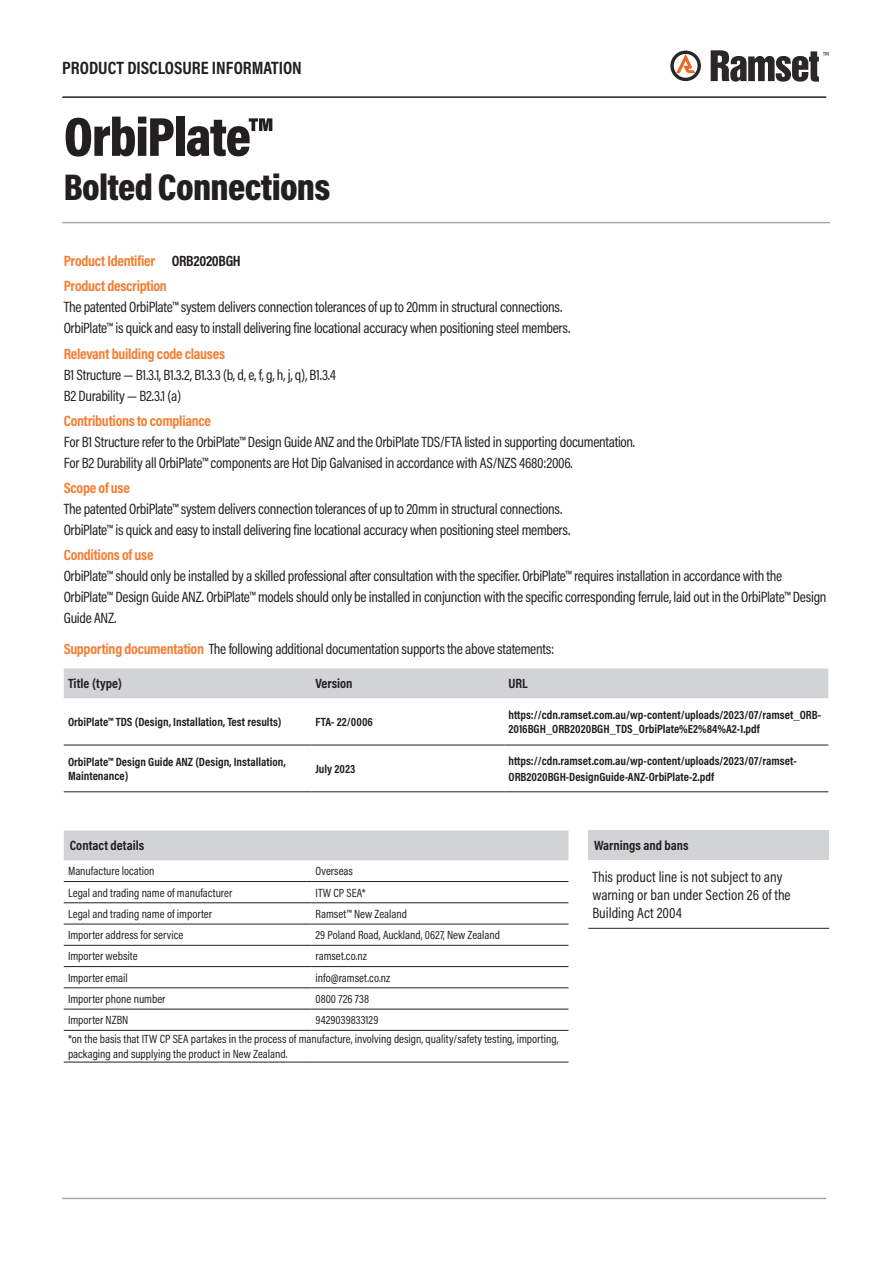
<style>
.page{position:relative;width:893px;height:1263px;background:#fff}
.page>*{position:absolute;margin:0;border:0;box-sizing:border-box;transform-origin:0 0}
.t1{font:900 55.5px "Acumin Pro Cond";letter-spacing:-.02em;color:#231f20}
.t2{font:900 37.5px "Acumin Pro Cond";letter-spacing:-.02em;color:#231f20}
.t3{font:700 18px "Acumin Pro Cond";color:#231f20}
.t4{font:15px/21px "Acumin Pro Cond";letter-spacing:-.02em;color:#231f20}
.t5{font:700 15px/25.2px "Acumin Pro Cond";letter-spacing:-.02em;color:#f47d30}
.t6{font:15px/18px "Acumin Pro Cond";color:#231f20}
.t7{font:700 13.5px "Acumin Pro Cond";color:#231f20}
.t8{font:12px/19.4px "Acumin Pro Cond";color:#231f20}
.t9{font:700 12px/14.4px "Acumin Pro Cond";color:#231f20}
.s1{color:#231f20}
.s2{font-weight:700;color:#f47d30}
</style>
<div class="page">
<svg style="left:670px;top:51px;width:31px;height:30px"></svg>
<svg style="left:711px;top:50px;width:117px;height:32px"></svg>
<hr style="left:62px;top:96px;width:764px;height:2px;background:#231f20">
<hr style="left:62px;top:222px;width:768px;height:1px;background:#a7a9ac">
<hr style="left:62px;top:1198px;width:764px;height:1px;background:#a7a9ac">
<div style="left:64px;top:668px;width:764px;height:30px;background:#d1d3d4"></div>
<hr style="left:64px;top:791px;width:247px;height:1px;background:#231f20">
<hr style="left:311px;top:791px;width:193px;height:1px;background:#231f20">
<hr style="left:504px;top:791px;width:324px;height:1px;background:#231f20">
<hr style="left:64px;top:745px;width:247px;height:1px;background:#231f20">
<hr style="left:311px;top:745px;width:193px;height:1px;background:#231f20">
<hr style="left:504px;top:745px;width:324px;height:1px;background:#231f20">
<div style="left:64px;top:830px;width:504px;height:30px;background:#d1d3d4"></div>
<hr style="left:64px;top:881px;width:247px;height:1px;background:#231f20">
<hr style="left:311px;top:881px;width:257px;height:1px;background:#231f20">
<hr style="left:64px;top:902px;width:247px;height:1px;background:#231f20">
<hr style="left:311px;top:902px;width:257px;height:1px;background:#231f20">
<hr style="left:64px;top:924px;width:247px;height:1px;background:#231f20">
<hr style="left:311px;top:924px;width:257px;height:1px;background:#231f20">
<hr style="left:64px;top:945px;width:247px;height:1px;background:#231f20">
<hr style="left:311px;top:945px;width:257px;height:1px;background:#231f20">
<hr style="left:64px;top:966px;width:247px;height:1px;background:#231f20">
<hr style="left:311px;top:966px;width:257px;height:1px;background:#231f20">
<hr style="left:64px;top:987px;width:247px;height:1px;background:#231f20">
<hr style="left:311px;top:987px;width:257px;height:1px;background:#231f20">
<hr style="left:64px;top:1009px;width:247px;height:1px;background:#231f20">
<hr style="left:311px;top:1009px;width:257px;height:1px;background:#231f20">
<hr style="left:64px;top:1030px;width:247px;height:1px;background:#231f20">
<hr style="left:311px;top:1030px;width:257px;height:1px;background:#231f20">
<hr style="left:64px;top:1062px;width:247px;height:1px;background:#231f20">
<hr style="left:311px;top:1062px;width:257px;height:1px;background:#231f20">
<div style="left:588px;top:830px;width:241px;height:30px;background:#d1d3d4"></div>
<hr style="left:588px;top:928px;width:241px;height:1px;background:#231f20">
<p class="t3" style="left:62px;top:55px;width:241px">PRODUCT DISCLOSURE INFORMATION</p>
<h1 class="t1" style="left:64px;top:100px;width:210px">OrbiPlate™</h1>
<h2 class="t2" style="left:64px;top:163px;width:268px">Bolted Connections</h2>
<p class="t5" style="left:64px;top:248px;width:179px">Product Identifier <span class="s1">ORB2020BGH<br></span>Product description</p>
<p class="t4" style="left:64px;top:296px;width:508px">The patented OrbiPlate™ system delivers connection tolerances of up to 20mm in structural connections.<br>OrbiPlate™ is quick and easy to install delivering fine locational accuracy when positioning steel members.</p>
<p class="t5" style="left:64px;top:340px;width:163px">Relevant building code clauses</p>
<p class="t4" style="left:64px;top:364px;width:274px">B1 Structure — B1.3.1, B1.3.2, B1.3.3 (b, d, e, f, g, h, j, q), B1.3.4<br>B2 Durability — B2.3.1 (a)</p>
<p class="t5" style="left:64px;top:408px;width:149px">Contributions to compliance</p>
<p class="t4" style="left:64px;top:431px;width:573px">For B1 Structure refer to the OrbiPlate™ Design Guide ANZ and the OrbiPlate TDS/FTA listed in supporting documentation.<br>For B2 Durability all OrbiPlate™ components are Hot Dip Galvanised in accordance with AS/NZS 4680:2006.</p>
<p class="t5" style="left:64px;top:475px;width:68px">Scope of use</p>
<p class="t4" style="left:64px;top:498px;width:508px">The patented OrbiPlate™ system delivers connection tolerances of up to 20mm in structural connections.<br>OrbiPlate™ is quick and easy to install delivering fine locational accuracy when positioning steel members.</p>
<p class="t5" style="left:64px;top:542px;width:91px">Conditions of use</p>
<p class="t4" style="left:64px;top:565px;width:764px">OrbiPlate™ should only be installed by a skilled professional after consultation with the specifier. OrbiPlate™ requires installation in accordance with the<br>OrbiPlate™ Design Guide ANZ. OrbiPlate™ models should only be installed in conjunction with the specific corresponding ferrule, laid out in the OrbiPlate™ Design<br>Guide ANZ.</p>
<p class="t4" style="left:64px;top:638px;width:492px"><span class="s2">Supporting documentation</span> The following additional documentation supports the above statements:</p>
<p class="t7" style="left:68px;top:675px;width:56px">Title (type)</p>
<p class="t7" style="left:315px;top:675px;width:39px">Version</p>
<p class="t7" style="left:509px;top:675px;width:21px">URL</p>
<p class="t9" style="left:68px;top:714px;width:215px">OrbiPlate™ TDS (Design, Installation, Test results)</p>
<p class="t9" style="left:315px;top:714px;width:59px">FTA- 22/0006</p>
<p class="t9" style="left:509px;top:707px;width:314px">https://cdn.ramset.com.au/wp-content/uploads/2023/07/ramset_ORB-<br>2016BGH_ORB2020BGH_TDS_OrbiPlate%E2%84%A2-1.pdf</p>
<p class="t9" style="left:68px;top:754px;width:219px">OrbiPlate™ Design Guide ANZ (Design, Installation,<br>Maintenance)</p>
<p class="t9" style="left:315px;top:761px;width:41px">July 2023</p>
<p class="t9" style="left:509px;top:753px;width:290px;line-height:15.6px">https://cdn.ramset.com.au/wp-content/uploads/2023/07/ramset-<br>ORB2020BGH-DesignGuide-ANZ-OrbiPlate-2.pdf</p>
<p class="t7" style="left:70px;top:837px;width:76px">Contact details</p>
<p class="t8" style="left:68px;top:861px;width:88px">Manufacture location</p>
<p class="t8" style="left:315px;top:861px;width:39px">Overseas</p>
<p class="t8" style="left:68px;top:882px;width:166px">Legal and trading name of manufacturer</p>
<p class="t8" style="left:315px;top:882px;width:52px">ITW CP SEA*</p>
<p class="t8" style="left:68px;top:904px;width:146px">Legal and trading name of importer</p>
<p class="t8" style="left:315px;top:904px;width:93px">Ramset™ New Zealand</p>
<p class="t8" style="left:68px;top:925px;width:117px">Importer address for service</p>
<p class="t8" style="left:315px;top:925px;width:186px">29 Poland Road, Auckland, 0627, New Zealand</p>
<p class="t8" style="left:68px;top:946px;width:71px">Importer website</p>
<p class="t8" style="left:315px;top:946px;width:53px">ramset.co.nz</p>
<p class="t8" style="left:68px;top:967px;width:61px">Importer email</p>
<p class="t8" style="left:315px;top:967px;width:76px">info@ramset.co.nz</p>
<p class="t8" style="left:68px;top:989px;width:99px">Importer phone number</p>
<p class="t8" style="left:315px;top:989px;width:55px">0800 726 738</p>
<p class="t8" style="left:68px;top:1010px;width:62px">Importer NZBN</p>
<p class="t8" style="left:68px;top:1010px;width:492px;text-indent:247px">9429039833129<br>*on the basis that ITW CP SEA partakes in the process of manufacture, involving design, quality/safety testing, importing,</p>
<p class="t8" style="left:68px;top:1044px;width:221px">packaging and supplying the product in New Zealand.</p>
<p class="t7" style="left:594px;top:837px;width:96px">Warnings and bans</p>
<p class="t6" style="left:592px;top:867px;width:200px">This product line is not subject to any warning or ban under Section 26 of the<br>Building Act 2004</p>
</div>
